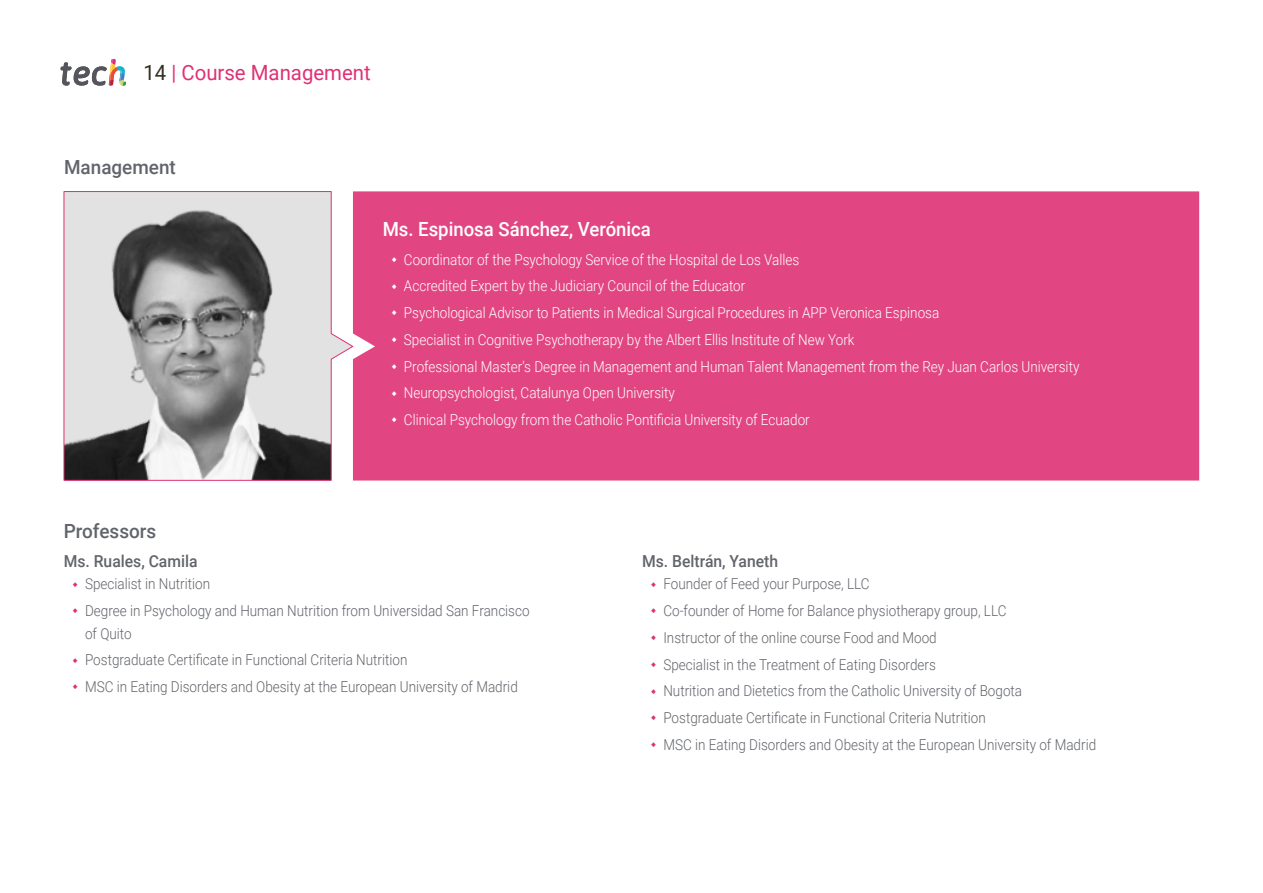
<style>
.page{position:relative;width:1263px;height:893px;background:#fff}
.page>*{position:absolute;margin:0;border:0;box-sizing:border-box;transform-origin:0 0}
.t1{font:21px "Roboto";color:#df3174}
.t2{font:500 19.5px "Roboto";color:#fff;scale:.95 1}
.t3{font:500 19.5px "Roboto";color:#61646a}
.t4{font:500 16.5px "Roboto";color:#61646a;scale:.95 1}
.t5{font:300 15px/26.7px "Roboto";color:#61646a;scale:.9 1}
.t6{font:300 15px/26.7px "Roboto";color:#fff;scale:.9 1}
.s1{color:#312e20}
</style>
<div class="page">
<div style="left:353px;top:191px;width:846px;height:290px;background:#e24682"></div>
<svg style="left:64px;top:191px;width:289px;height:290px;background:#b1afb0"></svg>
<svg style="left:61px;top:59px;width:65px;height:27px"></svg>
<svg style="left:392px;top:257px;width:5px;height:5px"></svg>
<svg style="left:392px;top:284px;width:5px;height:5px"></svg>
<svg style="left:392px;top:310px;width:5px;height:5px"></svg>
<svg style="left:392px;top:337px;width:5px;height:5px"></svg>
<svg style="left:392px;top:364px;width:5px;height:5px"></svg>
<svg style="left:392px;top:391px;width:5px;height:5px"></svg>
<svg style="left:392px;top:417px;width:5px;height:5px"></svg>
<h1 class="t1" style="left:144px;top:57px;width:229px"><span class="s1">14</span> | Course Management</h1>
<h2 class="t3" style="left:64px;top:154px;width:113px">Management</h2>
<h2 class="t3" style="left:64px;top:517px;width:94px">Professors</h2>
<h2 class="t2" style="left:383px;top:215px;width:284px">Ms. Espinosa Sánchez, Verónica</h2>
<p class="t6" style="left:404px;top:245px;width:752px">Coordinator of the Psychology Service of the Hospital de Los Valles<br>Accredited Expert by the Judiciary Council of the Educator<br>Psychological Advisor to Patients in Medical Surgical Procedures in APP Veronica Espinosa<br>Specialist in Cognitive Psychotherapy by the Albert Ellis Institute of New York<br>Professional Master's Degree in Management and Human Talent Management from the Rey Juan Carlos University Neuropsychologist, Catalunya Open University<br>Clinical Psychology from the Catholic Pontificia University of Ecuador</p>
<p class="t4" style="left:64px;top:550px;width:142px">Ms. Ruales, Camila</p>
<p class="t5" style="left:85px;top:570px;width:495px">Specialist in Nutrition<br>Degree in Psychology and Human Nutrition from Universidad San Francisco</p>
<p class="t5" style="left:85px;top:619px;width:482px">of Quito<br>Postgraduate Certificate in Functional Criteria Nutrition<br>MSC in Eating Disorders and Obesity at the European University of Madrid</p>
<p class="t4" style="left:642px;top:550px;width:145px">Ms. Beltrán, Yaneth</p>
<p class="t5" style="left:663px;top:570px;width:482px">Founder of Feed your Purpose, LLC<br>Co-founder of Home for Balance physiotherapy group, LLC<br>Instructor of the online course Food and Mood<br>Specialist in the Treatment of Eating Disorders<br>Nutrition and Dietetics from the Catholic University of Bogota Postgraduate Certificate in Functional Criteria Nutrition<br>MSC in Eating Disorders and Obesity at the European University of Madrid</p>
</div>
